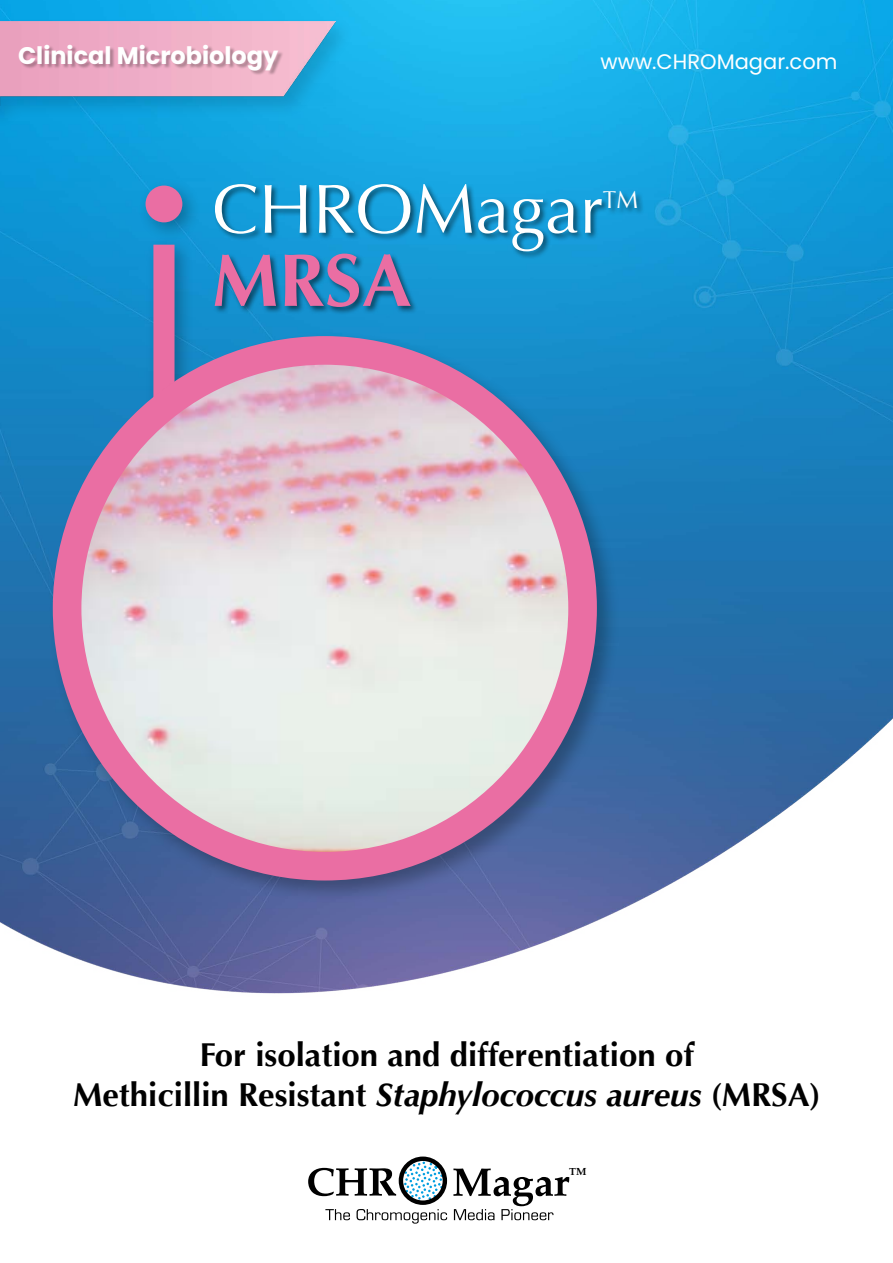
<style>
.page{position:relative;width:893px;height:1263px;background:#fff}
.page>*{position:absolute;margin:0;border:0;box-sizing:border-box;transform-origin:0 0}
.t1{font:700 74.85px "Optima";color:#ea6ea3}
.t2{font:69.6px "Optima";color:#fff}
.t3{font:700 33px/39.6px "Optima";color:#000;text-align:center}
.t4{font:24.3px "Optima";color:#fff}
.t5{font:700 24px "Poppins";color:#fff}
.t6{font:21px "Poppins";color:#fff}
.t7{font:700 10.35px "Palatino";color:#000}
.s1{font-style:italic}
</style>
<div class="page">
<img style="left:0;top:0;width:893px;height:1224px">
<svg style="left:404px;top:1161px;width:39px;height:39px"></svg>
<div style="left:399px;top:1156px;width:48px;height:49px;border:4px solid #000;border-radius:50%"></div>
<svg style="left:308px;top:1168px;width:88px;height:28px"></svg>
<svg style="left:325px;top:1209px;width:25px;height:11px"></svg>
<svg style="left:357px;top:1209px;width:90px;height:14px"></svg>
<svg style="left:453px;top:1168px;width:116px;height:52px"></svg>
<div style="left:0;top:16px;width:357px;height:113px;background:#000;opacity:.13"></div>
<img style="left:0;top:21px;width:336px;height:85px">
<div style="left:19px;top:46px;width:264px;height:30px;background:#000;opacity:.27"></div>
<div style="left:213px;top:182px;width:432px;height:133px;background:#000;opacity:.53"></div>
<div style="left:145px;top:237px;width:50px;height:198px;background:#000;opacity:.27"></div>
<div style="left:153px;top:245px;width:22px;height:170px;background:#ea6ea3"></div>
<div style="left:138px;top:178px;width:64px;height:64px;background:#000;opacity:.27"></div>
<div style="left:146px;top:186px;width:36px;height:36px;background:#ea6ea3;border-radius:50%"></div>
<div style="left:146px;top:186px;width:36px;height:36px;border:2px solid #ea6ea3;border-radius:50%"></div>
<div style="left:48px;top:331px;width:572px;height:572px;background:#000;opacity:.27"></div>
<img style="left:67px;top:358px;width:516px;height:508px">
<div style="left:53px;top:336px;width:544px;height:544px;border:29px solid #ea6ea3;border-radius:50%"></div>
<p class="t5" style="left:18px;top:42px;width:262px">Clinical Microbiology</p>
<p class="t6" style="left:601px;top:49px;width:238px">www.CHROMagar.com</p>
<h2 class="t2" style="left:212px;top:169px;width:392px">CHROMagar</h2>
<p class="t4" style="left:603px;top:186px;width:37px">TM</p>
<h1 class="t1" style="left:212px;top:237px;width:201px">MRSA</h1>
<p class="t3" style="left:73px;top:1036px;width:749px">For isolation and differentiation of<br>Methicillin Resistant <span class="s1">Staphylococcus aureus</span> (MRSA)</p>
<p class="t7" style="left:569px;top:1163px;width:19px">TM</p>
</div>
